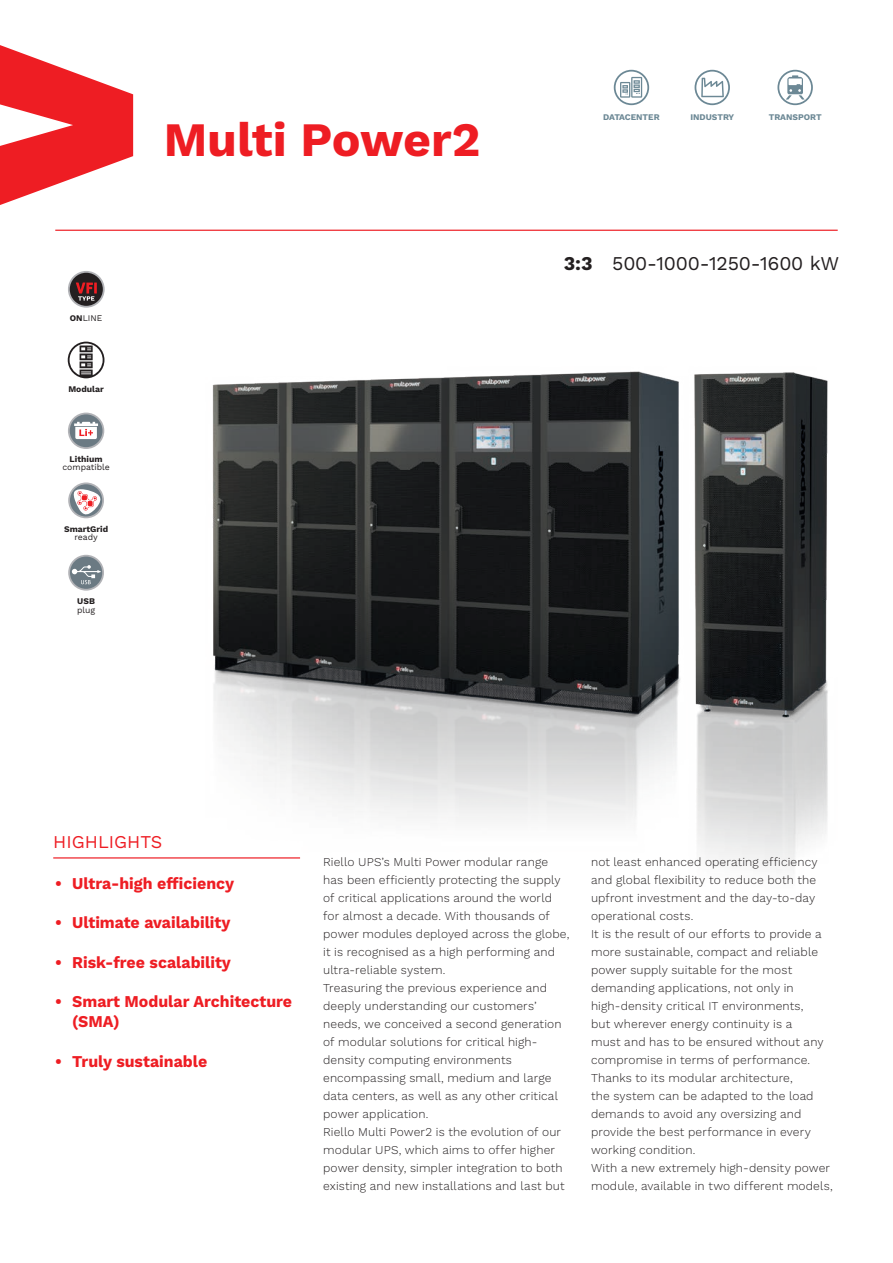
<style>
.page{position:relative;width:893px;height:1263px;background:#fff}
.page>*{position:absolute;margin:0;border:0;box-sizing:border-box;transform-origin:0 0}
.t1{font:700 48px "Work Sans";color:#ee1d23}
.t2{font:19.5px "Work Sans";letter-spacing:-.01em;color:#231f20}
.t3{font:18px "Work Sans";color:#ee1d23}
.t4{font:700 16.5px/19.8px "Work Sans";color:#ee1d23;scale:.96 1}
.t5{font:300 12px/18px "Work Sans";letter-spacing:.01em;color:#231f20}
.t6{font:700 8.7px "Work Sans";color:#6c8895}
.t7{font:700 8.7px "Work Sans";color:#231f20}
.t8{font:8.7px "Work Sans";color:#231f20}
.s1{font-weight:700}
</style>
<div class="page">
<svg style="left:0;top:45px;width:133px;height:160px"></svg>
<hr style="left:55px;top:230px;width:783px;height:1px;background:#ee1d23">
<hr style="left:53px;top:857px;width:247px;height:1px;background:#ee1d23">
<img style="left:206px;top:371px;width:622px;height:499px">
<svg style="left:614px;top:70px;width:35px;height:35px"></svg>
<div style="left:616px;top:72px;width:31px;height:31px;background:#fff;border-radius:50%"></div>
<svg style="left:620px;top:77px;width:22px;height:21px"></svg>
<svg style="left:695px;top:70px;width:35px;height:35px"></svg>
<div style="left:696px;top:72px;width:32px;height:31px;background:#fff;border-radius:50%"></div>
<svg style="left:701px;top:78px;width:23px;height:19px"></svg>
<svg style="left:777px;top:70px;width:36px;height:35px"></svg>
<div style="left:779px;top:72px;width:32px;height:31px;background:#fff;border-radius:50%"></div>
<svg style="left:786px;top:75px;width:19px;height:25px"></svg>
<svg style="left:68px;top:271px;width:37px;height:37px"></svg>
<div style="left:70px;top:273px;width:33px;height:33px;background:#231f20;border-radius:50%"></div>
<svg style="left:76px;top:282px;width:21px;height:19px"></svg>
<svg style="left:68px;top:342px;width:36px;height:36px"></svg>
<svg style="left:68px;top:413px;width:36px;height:36px"></svg>
<div style="left:70px;top:414px;width:32px;height:33px;background:#6b7a83;border-radius:50%"></div>
<svg style="left:74px;top:422px;width:24px;height:17px"></svg>
<svg style="left:68px;top:482px;width:36px;height:36px"></svg>
<svg style="left:70px;top:484px;width:32px;height:32px"></svg>
<svg style="left:71px;top:487px;width:30px;height:29px"></svg>
<svg style="left:68px;top:555px;width:36px;height:36px"></svg>
<div style="left:70px;top:557px;width:32px;height:32px;background:#6b7a83;border-radius:50%"></div>
<svg style="left:72px;top:565px;width:29px;height:19px"></svg>
<h1 class="t1" style="left:164px;top:112px;width:318px">Multi Power2</h1>
<p class="t8" style="left:70px;top:312px;width:34px"><span class="s1">ON</span>LINE</p>
<p class="t7" style="left:68px;top:383px;width:37px">Modular</p>
<p class="t7" style="left:70px;top:454px;width:34px">Lithium</p>
<p class="t8" style="left:62px;top:462px;width:49px">compatible</p>
<p class="t7" style="left:64px;top:524px;width:45px">SmartGrid</p>
<p class="t8" style="left:75px;top:532px;width:25px">ready</p>
<p class="t7" style="left:77px;top:596px;width:19px">USB</p>
<p class="t8" style="left:77px;top:605px;width:20px">plug</p>
<p class="t6" style="left:603px;top:112px;width:58px">DATACENTER</p>
<p class="t6" style="left:690px;top:112px;width:45px">INDUSTRY</p>
<p class="t6" style="left:769px;top:112px;width:55px">TRANSPORT</p>
<h2 class="t2" style="left:564px;top:252px;width:277px"><span class="s1">3:3</span> 500-1000-1250-1600 kW</h2>
<h3 class="t3" style="left:53px;top:831px;width:110px">HIGHLIGHTS</h3>
<h3 class="t4" style="left:55px;top:874px;width:188px">• Ultra-high efficiency</h3>
<h3 class="t4" style="left:55px;top:913px;width:184px">• Ultimate availability</h3>
<h3 class="t4" style="left:55px;top:953px;width:184px">• Risk-free scalability</h3>
<h3 class="t4" style="left:72px;top:993px;width:231px;text-indent:-17px">• Smart Modular Architecture (SMA)</h3>
<h3 class="t4" style="left:55px;top:1052px;width:160px">• Truly sustainable</h3>
<p class="t5" style="left:323px;top:853px;width:248px">Riello UPS’s Multi Power modular range has been efficiently protecting the supply of critical applications around the world for almost a decade. With thousands of power modules deployed across the globe, it is recognised as a high performing and ultra-reliable system.<br>Treasuring the previous experience and deeply understanding our customers’ needs, we conceived a second generation of modular solutions for critical high&shy;density computing environments encompassing small, medium and large data centers, as well as any other critical power application.<br>Riello Multi Power2 is the evolution of our modular UPS, which aims to offer higher power density, simpler integration to both existing and new installations and last but</p>
<p class="t5" style="left:591px;top:853px;width:243px">not least enhanced operating efficiency and global flexibility to reduce both the upfront investment and the day-to-day operational costs.<br>It is the result of our efforts to provide a more sustainable, compact and reliable power supply suitable for the most demanding applications, not only in high-density critical IT environments,<br>but wherever energy continuity is a<br>must and has to be ensured without any compromise in terms of performance.<br>Thanks to its modular architecture,<br>the system can be adapted to the load demands to avoid any oversizing and provide the best performance in every working condition.<br>With a new extremely high-density power module, available in two different models,</p>
</div>
